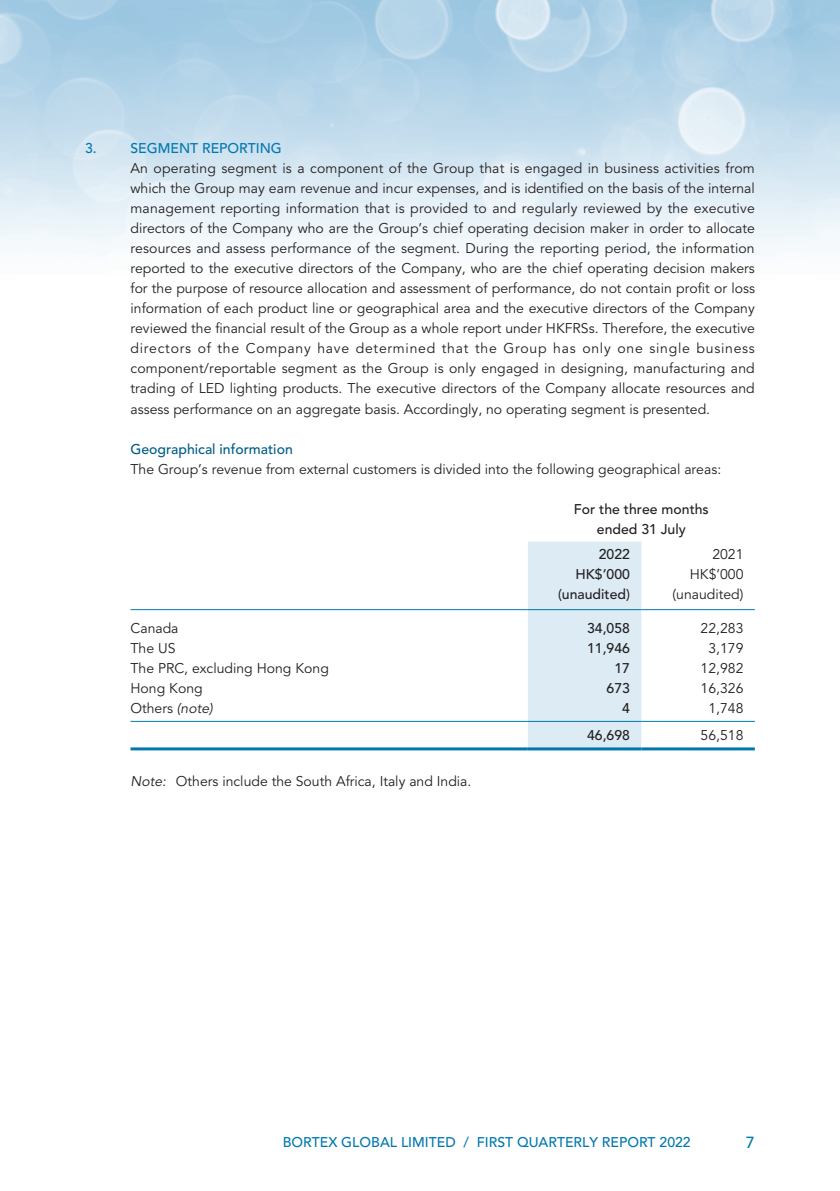
<style>
.page{position:relative;width:840px;height:1191px;background:#fff}
.page>*{position:absolute;margin:0;border:0;box-sizing:border-box;transform-origin:0 0}
.t1{font:500 16px "Avenir LT Std";color:#0078ae}
._06_Notes{font:14px/20px "Avenir LT Std";color:#231f20;text-align:justify}
._51_N_Table_txt{font:14px "Avenir LT Std";color:#231f20}
._51_N_Table_txt-2{font:500 14px "Avenir LT Std";color:#231f20}
._07_NH1{font:500 14px "Avenir LT Std";color:#0078ae}
._08_NH2{font:500 14px "Avenir LT Std";color:#005c87}
.s1{font-style:italic}
</style>
<div class="page">
<img style="left:0;top:0;width:839px;height:251px">
<div style="left:527px;top:541px;width:114px;height:206px;background:#dcebf4"></div>
<hr style="left:130px;top:609px;width:397px;height:1px;background:#0078ae">
<hr style="left:527px;top:609px;width:114px;height:1px;background:#0078ae">
<hr style="left:641px;top:609px;width:113px;height:1px;background:#0078ae">
<hr style="left:130px;top:721px;width:397px;height:1px;background:#0078ae">
<hr style="left:527px;top:721px;width:114px;height:1px;background:#0078ae">
<hr style="left:641px;top:721px;width:113px;height:1px;background:#0078ae">
<hr style="left:130px;top:747px;width:397px;height:3px;background:#0078ae">
<hr style="left:527px;top:747px;width:114px;height:3px;background:#0078ae">
<hr style="left:641px;top:747px;width:113px;height:3px;background:#0078ae">
<p class="_07_NH1" style="left:85px;top:140px;width:13px">3.</p>
<p class="_07_NH1" style="left:130px;top:140px;width:153px">SEGMENT REPORTING</p>
<p class="_06_Notes" style="left:130px;top:159px;width:625px">An operating segment is a component of the Group that is engaged in business activities from which the Group may earn revenue and incur expenses, and is identified on the basis of the internal management reporting information that is provided to and regularly reviewed by the executive directors of the Company who are the Group’s chief operating decision maker in order to allocate resources and assess performance of the segment. During the reporting period, the information reported to the executive directors of the Company, who are the chief operating decision makers for the purpose of resource allocation and assessment of performance, do not contain profit or loss information of each product line or geographical area and the executive directors of the Company reviewed the financial result of the Group as a whole report under HKFRSs. Therefore, the executive directors of the Company have determined that the Group has only one single business component/reportable segment as the Group is only engaged in designing, manufacturing and trading of LED lighting products. The executive directors of the Company allocate resources and assess performance on an aggregate basis. Accordingly, no operating segment is presented.</p>
<p class="_08_NH2" style="left:130px;top:440px;width:164px">Geographical information</p>
<p class="_06_Notes" style="left:130px;top:459px;width:592px">The Group’s revenue from external customers is divided into the following geographical areas:</p>
<p class="_51_N_Table_txt-2" style="left:573px;top:500px;width:136px">For the three months</p>
<p class="_51_N_Table_txt-2" style="left:596px;top:520px;width:90px">ended 31 July</p>
<p class="_51_N_Table_txt-2" style="left:598px;top:546px;width:33px">2022</p>
<p class="_51_N_Table_txt" style="left:712px;top:546px;width:33px">2021</p>
<p class="_51_N_Table_txt-2" style="left:575px;top:566px;width:56px">HK$’000</p>
<p class="_51_N_Table_txt" style="left:689px;top:566px;width:55px">HK$’000</p>
<p class="_51_N_Table_txt-2" style="left:557px;top:586px;width:73px">(unaudited)</p>
<p class="_51_N_Table_txt" style="left:672px;top:586px;width:72px">(unaudited)</p>
<p class="_51_N_Table_txt" style="left:130px;top:620px;width:49px">Canada</p>
<p class="_51_N_Table_txt-2" style="left:586px;top:620px;width:44px">34,058</p>
<p class="_51_N_Table_txt" style="left:700px;top:620px;width:44px">22,283</p>
<p class="_51_N_Table_txt" style="left:130px;top:640px;width:46px">The US</p>
<p class="_51_N_Table_txt-2" style="left:586px;top:640px;width:44px">11,946</p>
<p class="_51_N_Table_txt" style="left:708px;top:640px;width:37px">3,179</p>
<p class="_51_N_Table_txt" style="left:130px;top:660px;width:200px">The PRC, excluding Hong Kong</p>
<p class="_51_N_Table_txt-2" style="left:614px;top:660px;width:17px">17</p>
<p class="_51_N_Table_txt" style="left:700px;top:660px;width:44px">12,982</p>
<p class="_51_N_Table_txt" style="left:130px;top:680px;width:74px">Hong Kong</p>
<p class="_51_N_Table_txt-2" style="left:606px;top:680px;width:25px">673</p>
<p class="_51_N_Table_txt" style="left:700px;top:680px;width:44px">16,326</p>
<p class="_51_N_Table_txt" style="left:130px;top:700px;width:84px">Others <span class="s1">(note)</span></p>
<p class="_51_N_Table_txt-2" style="left:621px;top:700px;width:9px">4</p>
<p class="_51_N_Table_txt" style="left:708px;top:700px;width:37px">1,748</p>
<p class="_51_N_Table_txt-2" style="left:586px;top:726px;width:44px">46,698</p>
<p class="_51_N_Table_txt" style="left:700px;top:726px;width:44px">56,518</p>
<p class="_06_Notes" style="left:130px;top:771px;width:342px"><span class="s1">Note:</span> Others include the South Africa, Italy and India.</p>
<p class="_07_NH1" style="left:282px;top:1133px;width:409px">BORTEX GLOBAL LIMITED / FIRST QUARTERLY REPORT 2022</p>
<p class="t1" style="left:745px;top:1133px;width:10px">7</p>
</div>
